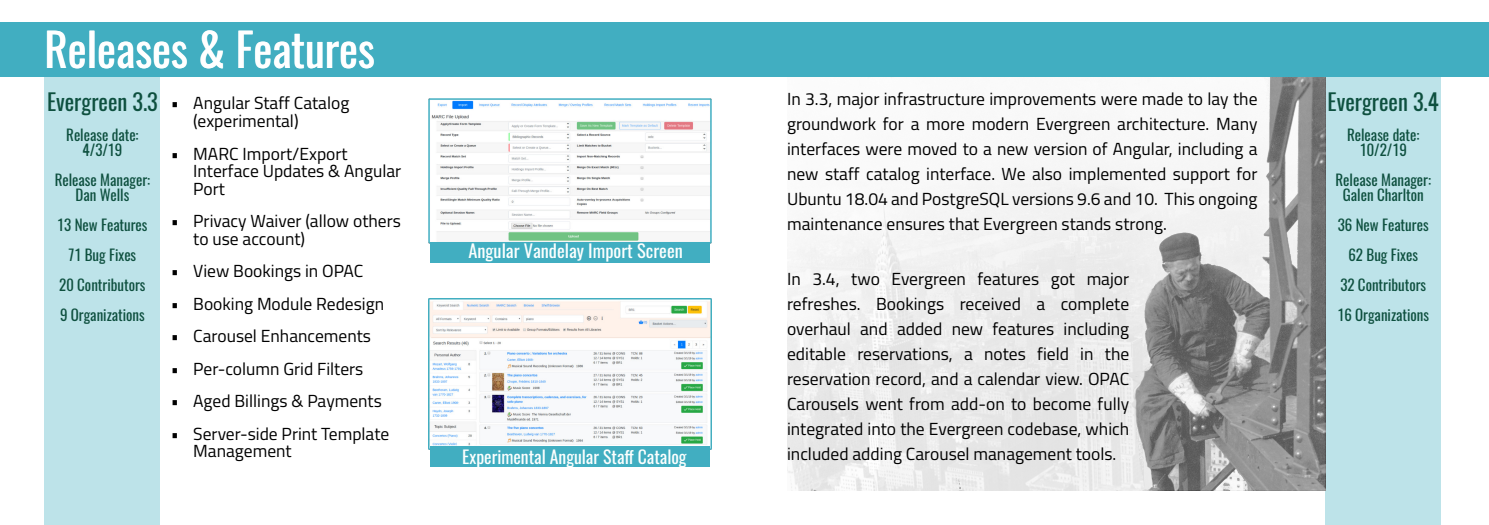
<style>
.page{position:relative;width:1489px;height:525px;background:#fff}
.page>*{position:absolute;margin:0;border:0;box-sizing:border-box;transform-origin:0 0}
.t1{font:45px "Oswald";color:#fff}
.t2{font:22.5px "Oswald";color:#0e503f}
.t3{font:17.62px "Oswald";color:#fcfffe;scale:1.04 1}
.t4{font:17.5px/25px "Titillium";color:#000}
.t5{font:17.5px "Oswald";color:#fcfffe}
.t6{font:15px/30px "Oswald";color:#0e503f;text-align:center}
</style>
<div class="page">
<div style="left:0;top:23px;width:1488px;height:54px;background:#41aec1"></div>
<div style="left:45px;top:77px;width:115px;height:447px;background:#bde3e9"></div>
<div style="left:1325px;top:77px;width:115px;height:447px;background:#bde3e9"></div>
<img style="left:787px;top:77px;width:538px;height:413px">
<img style="left:429px;top:299px;width:282px;height:150px">
<img style="left:428px;top:98px;width:283px;height:145px">
<div style="left:430px;top:446px;width:280px;height:20px;background:#41aec1"></div>
<div style="left:430px;top:242px;width:280px;height:20px;background:#41aec1"></div>
<h1 class="t1" style="left:45px;top:19px;width:332px">Releases &amp; Features</h1>
<p class="t4" style="left:193px;top:96px;width:158px;line-height:17.5px;text-indent:-22px">• Angular Staff Catalog (experimental)</p>
<p class="t4" style="left:193px;top:146px;width:209px;line-height:17.5px;text-indent:-22px">• MARC Import/Export<br>Interface Updates &amp; Angular<br>Port</p>
<p class="t4" style="left:193px;top:214px;width:209px;line-height:17.5px;text-indent:-22px">• Privacy Waiver (allow others to use account)</p>
<p class="t4" style="left:171px;top:260px;width:194px">• View Bookings in OPAC</p>
<p class="t4" style="left:171px;top:292px;width:215px">• Booking Module Redesign</p>
<p class="t4" style="left:171px;top:325px;width:202px">• Carousel Enhancements</p>
<p class="t4" style="left:171px;top:357px;width:194px">• Per-column Grid Filters</p>
<p class="t4" style="left:171px;top:390px;width:213px">• Aged Billings &amp; Payments</p>
<p class="t4" style="left:193px;top:426px;width:198px;line-height:17.5px;text-indent:-22px">• Server-side Print Template<br>Management</p>
<p class="t2" style="left:47px;top:86px;width:112px">Evergreen 3.3</p>
<p class="t6" style="left:66px;top:127px;width:74px;line-height:15px">Release date:<br>4/3/19</p>
<p class="t6" style="left:55px;top:172px;width:97px;line-height:15px">Release Manager:<br>Dan Wells</p>
<p class="t6" style="left:57px;top:210px;width:92px">13 New Features<br>71 Bug Fixes<br>20 Contributors<br>9 Organizations</p>
<p class="t3" style="left:468px;top:238px;width:207px">Angular Vandelay Import Screen</p>
<p class="t4" style="left:787px;top:88px;width:472px;text-align:justify">In 3.3, major infrastructure improvements were made to lay the groundwork for a more modern Evergreen architecture. Many interfaces were moved to a new version of Angular, including a new staff catalog interface. We also implemented support for Ubuntu 18.04 and PostgreSQL versions 9.6 and 10. This ongoing maintenance ensures that Evergreen stands strong.</p>
<p class="t4" style="left:787px;top:268px;width:343px;text-align:justify">In 3.4, two Evergreen features got major refreshes. Bookings received a complete overhaul and added new features including editable reservations, a notes field in the reservation record, and a calendar view. OPAC Carousels went from add-on to become fully integrated into the Evergreen codebase, which</p>
<p class="t5" style="left:462px;top:444px;width:226px">Experimental Angular Staff Catalog</p>
<p class="t4" style="left:787px;top:443px;width:331px">included adding Carousel management tools.</p>
<p class="t2" style="left:1327px;top:86px;width:113px">Evergreen 3.4</p>
<p class="t6" style="left:1346px;top:127px;width:74px;line-height:15px">Release date:<br>10/2/19</p>
<p class="t6" style="left:1335px;top:172px;width:97px;line-height:15px">Release Manager:<br>Galen Charlton</p>
<p class="t6" style="left:1337px;top:210px;width:93px">36 New Features<br>62 Bug Fixes<br>32 Contributors<br>16 Organizations</p>
</div>
